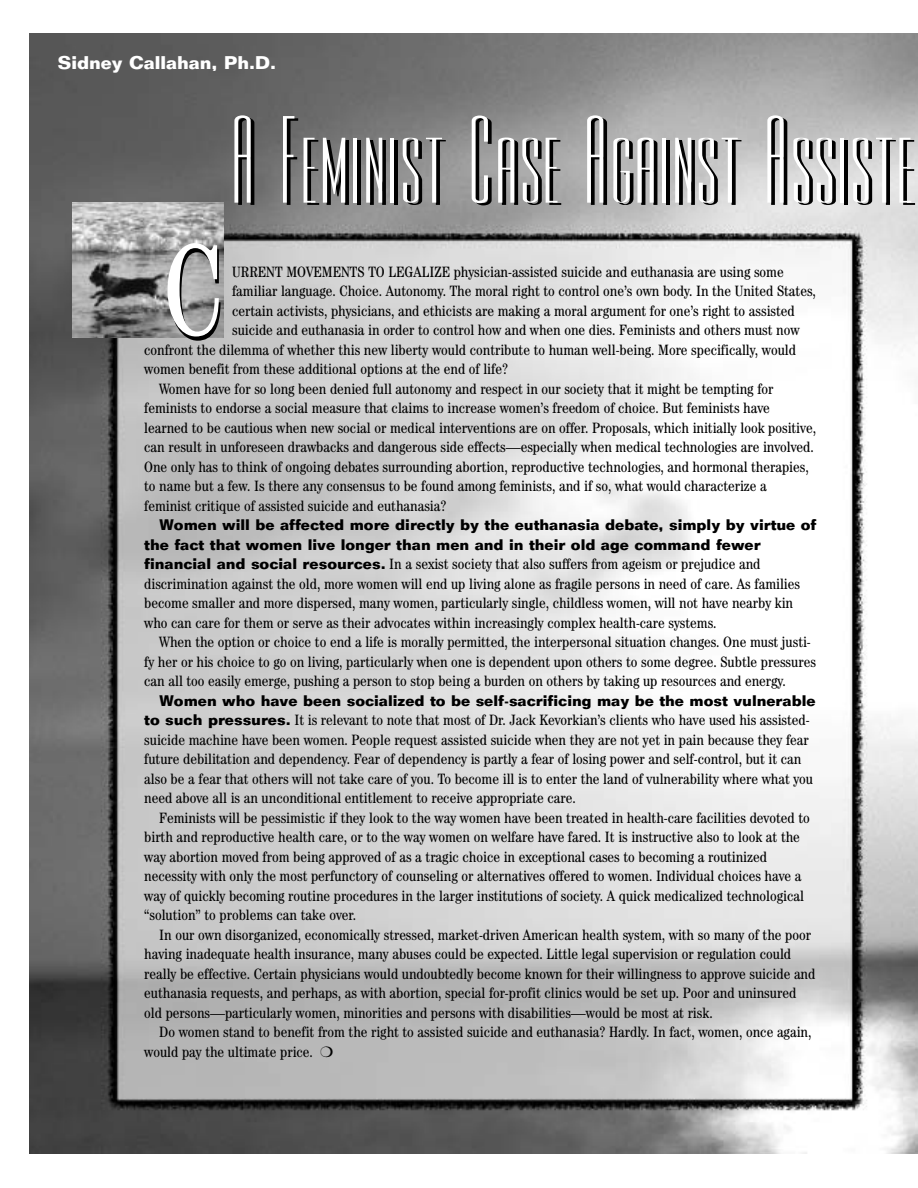
<style>
.page{position:relative;width:918px;height:1188px;background:#fff}
.page>*{position:absolute;margin:0;border:0;box-sizing:border-box;transform-origin:0 0}
.t1{font:condensed 129.6px "Century";color:#fff;scale:.83 1}
.t2{font:108px "Rothman";letter-spacing:.05em;color:#000}
.t3{font:700 18px "Folio";color:#fff}
.t4{font:condensed 15px/19.5px "Century";color:#000}
.t5{font:700 15px/19.5px "Folio";color:#000}
.s1{font-family:"Folio";font-weight:700;font-stretch:normal}
</style>
<div class="page">
<img style="left:30px;top:34px;width:888px;height:1120px">
<img style="left:72px;top:202px;width:151px;height:136px">
<p class="t3" style="left:58px;top:56px;width:220px">Sidney Callahan, Ph.D.</p>
<h2 class="t2" style="left:235px;top:104px;width:683px">A Feminist Case Against Assiste</h2>
<h1 class="t1" style="left:164px;top:244px;width:74px">C</h1>
<p class="t4" style="left:232px;top:263px;width:553px">URRENT MOVEMENTS TO LEGALIZE physician-assisted suicide and euthanasia are using some</p>
<p class="t4" style="left:232px;top:283px;width:585px">familiar language. Choice. Autonomy. The moral right to control one’s own body. In the United States,</p>
<p class="t4" style="left:232px;top:302px;width:564px">certain activists, physicians, and ethicists are making a moral argument for one’s right to assisted</p>
<p class="t4" style="left:232px;top:322px;width:569px">suicide and euthanasia in order to control how and when one dies. Feminists and others must now</p>
<p class="t4" style="left:144px;top:341px;width:653px">confront the dilemma of whether this new liberty would contribute to human well-being. More specifically, would</p>
<p class="t4" style="left:144px;top:361px;width:365px">women benefit from these additional options at the end of life?</p>
<p class="t4" style="left:159px;top:380px;width:616px">Women have for so long been denied full autonomy and respect in our society that it might be tempting for</p>
<p class="t4" style="left:144px;top:400px;width:627px">feminists to endorse a social measure that claims to increase women’s freedom of choice. But feminists have</p>
<p class="t4" style="left:144px;top:419px;width:673px">learned to be cautious when new social or medical interventions are on offer. Proposals, which initially look positive,</p>
<p class="t4" style="left:144px;top:439px;width:671px">can result in unforeseen drawbacks and dangerous side effects—especially when medical technologies are involved.</p>
<p class="t4" style="left:144px;top:458px;width:666px">One only has to think of ongoing debates surrounding abortion, reproductive technologies, and hormonal therapies,</p>
<p class="t4" style="left:144px;top:478px;width:624px">to name but a few. Is there any consensus to be found among feminists, and if so, what would characterize a</p>
<p class="t4" style="left:144px;top:497px;width:304px">feminist critique of assisted suicide and euthanasia?</p>
<p class="t5" style="left:144px;top:517px;width:674px;text-indent:15px">Women will be affected more directly by the euthanasia debate, simply by virtue of the fact that women live longer than men and in their old age command fewer</p>
<p class="t4" style="left:144px;top:556px;width:657px"><span class="s1">financial and social resources.</span> In a sexist society that also suffers from ageism or prejudice and discrimination against the old, more women will end up living alone as fragile persons in need of care. As families become smaller and more dispersed, many women, particularly single, childless women, will not have nearby kin who can care for them or serve as their advocates within increasingly complex health-care systems.</p>
<p class="t4" style="left:144px;top:634px;width:673px;text-indent:15px">When the option or choice to end a life is morally permitted, the interpersonal situation changes. One must justi&shy;fy her or his choice to go on living, particularly when one is dependent upon others to some degree. Subtle pressures can all too easily emerge, pushing a person to stop being a burden on others by taking up resources and energy.</p>
<p class="t5" style="left:159px;top:692px;width:658px">Women who have been socialized to be self-sacrificing may be the most vulnerable</p>
<p class="t4" style="left:144px;top:712px;width:670px"><span class="s1">to such pressures.</span> It is relevant to note that most of Dr. Jack Kevorkian’s clients who have used his assisted&shy;suicide machine have been women. People request assisted suicide when they are not yet in pain because they fear future debilitation and dependency. Fear of dependency is partly a fear of losing power and self-control, but it can also be a fear that others will not take care of you. To become ill is to enter the land of vulnerability where what you need above all is an unconditional entitlement to receive appropriate care.</p>
<p class="t4" style="left:144px;top:809px;width:667px;text-indent:15px">Feminists will be pessimistic if they look to the way women have been treated in health-care facilities devoted to birth and reproductive health care, or to the way women on welfare have fared. It is instructive also to look at the way abortion moved from being approved of as a tragic choice in exceptional cases to becoming a routinized necessity with only the most perfunctory of counseling or alternatives offered to women. Individual choices have a way of quickly becoming routine procedures in the larger institutions of society. A quick medicalized technological “solution” to problems can take over.</p>
<p class="t4" style="left:144px;top:926px;width:673px;text-indent:15px">In our own disorganized, economically stressed, market-driven American health system, with so many of the poor having inadequate health insurance, many abuses could be expected. Little legal supervision or regulation could really be effective. Certain physicians would undoubtedly become known for their willingness to approve suicide and euthanasia requests, and perhaps, as with abortion, special for-profit clinics would be set up. Poor and uninsured old persons—particularly women, minorities and persons with disabilities—would be most at risk.</p>
<p class="t4" style="left:144px;top:1024px;width:669px;text-indent:15px">Do women stand to benefit from the right to assisted suicide and euthanasia? Hardly. In fact, women, once again, would pay the ultimate price. ❍</p>
</div>
